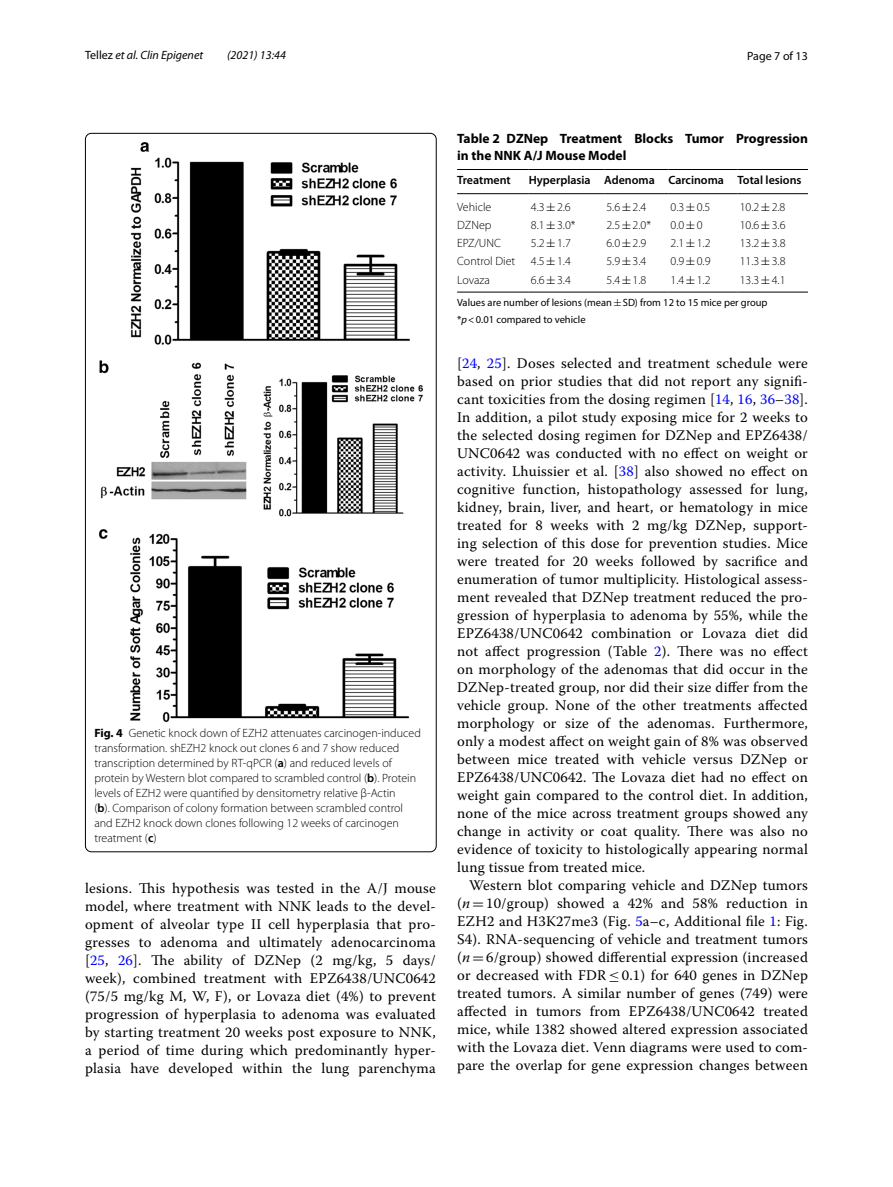
<style>
.page{position:relative;width:893px;height:1187px;background:#fff}
.page>*{position:absolute;margin:0;border:0;box-sizing:border-box;transform-origin:0 0}
.t1{font:14.7px/18px "Warnock Pro";letter-spacing:.015em;color:#000;text-align:justify}
.t2{font:700 13.5px/16.5px "Myriad Pro";color:#000}
.t3{font:300 12px/15px "Myriad Pro";color:#000}
.t4{font:600 12px "Myriad Pro";color:#000}
.t5{font:italic 12px "Myriad Pro";color:#000}
.t6{font:12px "Myriad Pro";color:#000}
.t7{font:10.5px/17px "Myriad Pro";color:#000}
.s1{font-style:normal}
.s2{font-family:"MTSY";font-weight:400}
.s3{font-weight:700}
.s4{font-weight:600}
.s5{color:#00f}
.s6{font-family:"MTSY"}
.s7{font-style:italic}
</style>
<div class="page">
<img style="left:99px;top:142px;width:323px;height:579px">
<hr style="left:457px;top:169px;width:72px;height:1px;background:#000">
<hr style="left:457px;top:193px;width:72px;height:1px;background:#000">
<hr style="left:529px;top:169px;width:75px;height:1px;background:#000">
<hr style="left:529px;top:193px;width:75px;height:1px;background:#000">
<hr style="left:604px;top:169px;width:64px;height:1px;background:#000">
<hr style="left:604px;top:193px;width:64px;height:1px;background:#000">
<hr style="left:668px;top:169px;width:69px;height:1px;background:#000">
<hr style="left:668px;top:193px;width:69px;height:1px;background:#000">
<hr style="left:737px;top:169px;width:71px;height:1px;background:#000">
<hr style="left:737px;top:193px;width:71px;height:1px;background:#000">
<hr style="left:457px;top:292px;width:72px;height:1px;background:#000">
<hr style="left:529px;top:292px;width:75px;height:1px;background:#000">
<hr style="left:604px;top:292px;width:64px;height:1px;background:#000">
<hr style="left:668px;top:292px;width:69px;height:1px;background:#000">
<hr style="left:737px;top:292px;width:71px;height:1px;background:#000">
<p class="t5" style="left:85px;top:48px;width:120px"><span class="s1">Tellez</span> et al. Clin Epigenet</p>
<p class="t5" style="left:227px;top:48px;width:60px">(2021) 13:44</p>
<p class="t6" style="left:747px;top:48px;width:62px">Page 7 of 13</p>
<p class="t2" style="left:457px;top:130px;width:352px">Table 2 DZNep Treatment Blocks Tumor Progression in the NNK A/J Mouse Model</p>
<p class="t4" style="left:457px;top:172px;width:55px">Treatment</p>
<p class="t4" style="left:529px;top:172px;width:274px">Hyperplasia Adenoma Carcinoma Total lesions</p>
<p class="t3" style="left:457px;top:199px;width:36px">Vehicle</p>
<p class="t3" style="left:531px;top:199px;width:41px">4.3<span class="s2">±</span>2.6</p>
<p class="t3" style="left:606px;top:199px;width:41px">5.6<span class="s2">±</span>2.4</p>
<p class="t3" style="left:670px;top:199px;width:41px">0.3<span class="s2">±</span>0.5</p>
<p class="t3" style="left:740px;top:199px;width:47px">10.2<span class="s2">±</span>2.8</p>
<p class="t3" style="left:457px;top:218px;width:36px">DZNep</p>
<p class="t3" style="left:531px;top:218px;width:46px">8.1<span class="s2">±</span>3.0*</p>
<p class="t3" style="left:606px;top:218px;width:46px">2.5<span class="s2">±</span>2.0*</p>
<p class="t3" style="left:671px;top:218px;width:34px">0.0<span class="s2">±</span>0</p>
<p class="t3" style="left:740px;top:218px;width:47px">10.6<span class="s2">±</span>3.6</p>
<p class="t3" style="left:457px;top:236px;width:45px">EPZ/UNC</p>
<p class="t3" style="left:531px;top:236px;width:41px">5.2<span class="s2">±</span>1.7</p>
<p class="t3" style="left:606px;top:236px;width:41px">6.0<span class="s2">±</span>2.9</p>
<p class="t3" style="left:671px;top:236px;width:41px">2.1<span class="s2">±</span>1.2</p>
<p class="t3" style="left:740px;top:236px;width:47px">13.2<span class="s2">±</span>3.8</p>
<p class="t3" style="left:457px;top:254px;width:60px">Control Diet</p>
<p class="t3" style="left:531px;top:254px;width:41px">4.5<span class="s2">±</span>1.4</p>
<p class="t3" style="left:606px;top:254px;width:41px">5.9<span class="s2">±</span>3.4</p>
<p class="t3" style="left:671px;top:254px;width:41px">0.9<span class="s2">±</span>0.9</p>
<p class="t3" style="left:740px;top:254px;width:47px">11.3<span class="s2">±</span>3.8</p>
<p class="t3" style="left:457px;top:272px;width:34px">Lovaza</p>
<p class="t3" style="left:531px;top:272px;width:41px">6.6<span class="s2">±</span>3.4</p>
<p class="t3" style="left:606px;top:272px;width:41px">5.4<span class="s2">±</span>1.8</p>
<p class="t3" style="left:671px;top:272px;width:41px">1.4<span class="s2">±</span>1.2</p>
<p class="t3" style="left:740px;top:272px;width:47px">13.3<span class="s2">±</span>4.1</p>
<p class="t3" style="left:94px;top:725px;width:328px"><span class="s3">Fig. 4</span> Genetic knock down of EZH2 attenuates carcinogen-induced transformation. shEZH2 knock out clones 6 and 7 show reduced transcription determined by RT-qPCR (<span class="s4">a</span>) and reduced levels of protein by Western blot compared to scrambled control (<span class="s4">b</span>). Protein levels of EZH2 were quantified by densitometry relative β-Actin<br>(<span class="s4">b</span>). Comparison of colony formation between scrambled control and EZH2 knock down clones following 12 weeks of carcinogen treatment (<span class="s4">c</span>)</p>
<p class="t1" style="left:85px;top:879px;width:352px">lesions. This hypothesis was tested in the A/J mouse model, where treatment with NNK leads to the devel&shy;opment of alveolar type II cell hyperplasia that pro&shy;gresses to adenoma and ultimately adenocarcinoma [<span class="s5">25</span>, <span class="s5">26</span>]. The ability of DZNep (2 mg/kg, 5 days/ week), combined treatment with EPZ6438/UNC0642 (75/5 mg/kg M, W, F), or Lovaza diet (4%) to prevent progression of hyperplasia to adenoma was evaluated by starting treatment 20 weeks post exposure to NNK, a period of time during which predominantly hyper&shy;plasia have developed within the lung parenchyma</p>
<p class="t7" style="left:457px;top:294px;width:312px">Values are number of lesions (mean<span class="s6">±</span>SD) from 12 to 15 mice per group *<span class="s7">p</span>&lt;0.01 compared to vehicle</p>
<p class="t1" style="left:457px;top:353px;width:352px">[<span class="s5">24</span>, <span class="s5">25</span>]. Doses selected and treatment schedule were based on prior studies that did not report any signifi&shy;cant toxicities from the dosing regimen [<span class="s5">14</span>, <span class="s5">16</span>, <span class="s5">36</span>–<span class="s5">38</span>].<br>In addition, a pilot study exposing mice for 2 weeks to the selected dosing regimen for DZNep and EPZ6438/ UNC0642 was conducted with no effect on weight or activity. Lhuissier et al. [<span class="s5">38</span>] also showed no effect on cognitive function, histopathology assessed for lung, kidney, brain, liver, and heart, or hematology in mice treated for 8 weeks with 2 mg/kg DZNep, support&shy;ing selection of this dose for prevention studies. Mice were treated for 20 weeks followed by sacrifice and enumeration of tumor multiplicity. Histological assess&shy;ment revealed that DZNep treatment reduced the pro&shy;gression of hyperplasia to adenoma by 55%, while the EPZ6438/UNC0642 combination or Lovaza diet did not affect progression (Table <span class="s5">2</span>). There was no effect on morphology of the adenomas that did occur in the DZNep-treated group, nor did their size differ from the vehicle group. None of the other treatments affected morphology or size of the adenomas. Furthermore, only a modest affect on weight gain of 8% was observed between mice treated with vehicle versus DZNep or EPZ6438/UNC0642. The Lovaza diet had no effect on weight gain compared to the control diet. In addition, none of the mice across treatment groups showed any change in activity or coat quality. There was also no evidence of toxicity to histologically appearing normal lung tissue from treated mice.</p>
<p class="t1" style="left:457px;top:875px;width:352px;text-indent:12px">Western blot comparing vehicle and DZNep tumors (<span class="s7">n</span><span class="s6">=</span>10/group) showed a 42% and 58% reduction in EZH2 and H3K27me3 (Fig. <span class="s5">5</span>a–c, Additional file <span class="s5">1</span>: Fig.<br>S4). RNA-sequencing of vehicle and treatment tumors (<span class="s7">n</span><span class="s6">=</span>6/group) showed differential expression (increased or decreased with FDR <span class="s6">≤</span> 0.1) for 640 genes in DZNep treated tumors. A similar number of genes (749) were affected in tumors from EPZ6438/UNC0642 treated mice, while 1382 showed altered expression associated with the Lovaza diet. Venn diagrams were used to com&shy;pare the overlap for gene expression changes between</p>
</div>
